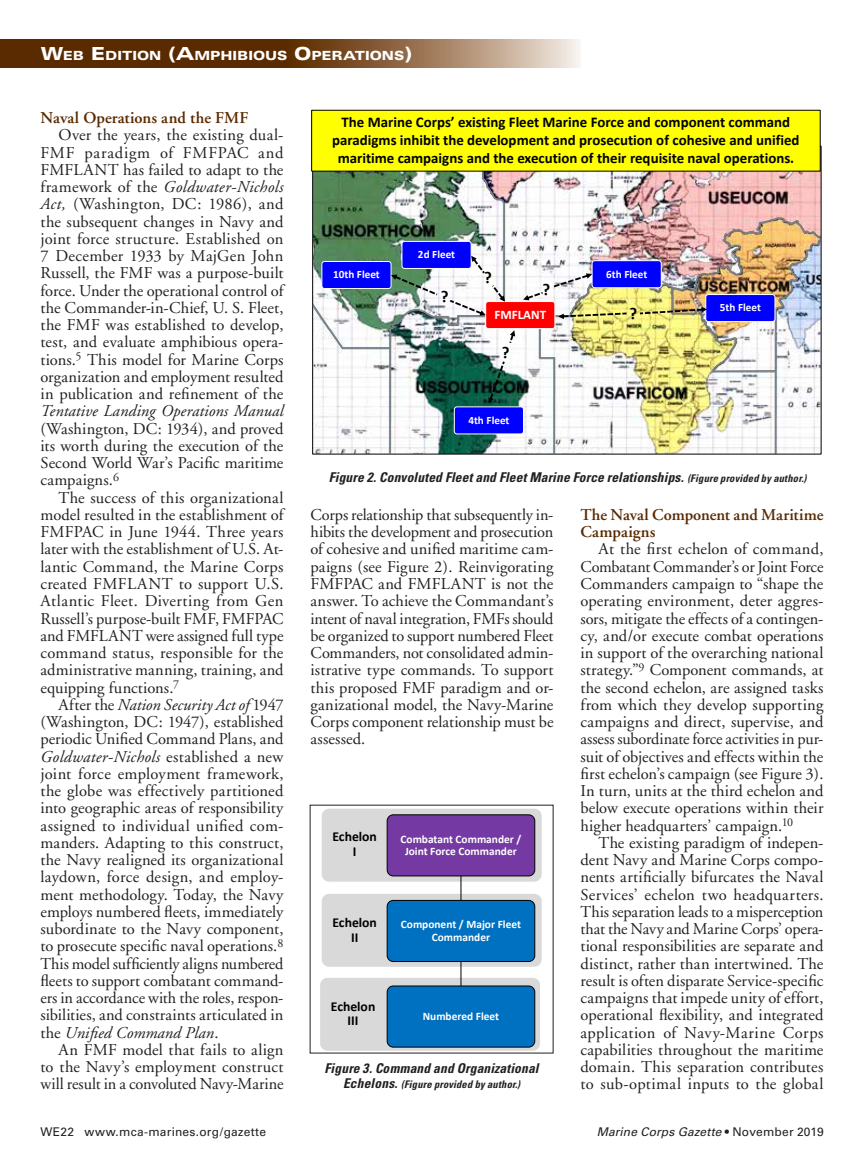
<style>
.page{position:relative;width:864px;height:1175px;background:#fff}
.page>*{position:absolute;margin:0;border:0;box-sizing:border-box;transform-origin:0 0}
.t1{font:700 16.8px "Calibri";color:#000}
.t2{font:16.5px/17.2px "Adobe Garamond";letter-spacing:.005em;color:#231f20;text-align:justify}
.t3{font:600 16.5px/17.2px "Adobe Garamond";letter-spacing:.005em;color:#5a2a00}
.t4{font:italic 16.5px "Adobe Garamond";letter-spacing:.005em;color:#231f20}
.t5{font:700 14.85px/17.7px "Calibri";color:#000;text-align:center}
.t6{font:700 13.65px/14.7px "Calibri";color:#000;text-align:center}
.t7{font:italic 700 condensed 13.5px "Univers";letter-spacing:.01em;color:#231f20}
.t8{font:700 13.05px "Calibri";color:#fff}
.t9{font:900 expanded 12.6px "Univers";color:#fff}
.t10{font:12px "Univers";letter-spacing:.02em;color:#231f20}
.t11{font:italic 12px "Univers";letter-spacing:.015em;color:#231f20}
.t12{font:700 11.4px/12.5px "Calibri";color:#fff;text-align:center}
.t13{font:700 11.1px "Calibri";color:#fff}
.t14{font:italic 700 condensed 10.5px "Univers";letter-spacing:.015em;color:#231f20}
.s1{font-size:18px}
.s2{font-style:italic}
.s3{font-size:10.5px}
.s4{font-size:13.5px}
.s5{font-style:normal}
</style>
<div class="page">
<svg style="left:0;top:40px;width:580px;height:28px;background:#7f5632"></svg>
<svg style="left:320px;top:808px;width:222px;height:243px;background:#819bc7"></svg>
<svg style="left:311px;top:109px;width:511px;height:346px"></svg>
<img style="left:314px;top:172px;width:506px;height:280px">
<hr style="left:389px;top:333px;width:2px;height:121px;background:#7f7f7f">
<hr style="left:342px;top:347px;width:48px;height:2px;background:#7f7f7f">
<svg style="left:311px;top:303px;width:34px;height:47px"></svg>
<hr style="left:503px;top:202px;width:2px;height:114px;background:#7f7f7f">
<hr style="left:553px;top:357px;width:2px;height:97px;background:#7f7f7f">
<hr style="left:775px;top:309px;width:1px;height:144px;background:#7f7f7f">
<svg style="left:473px;top:172px;width:33px;height:33px"></svg>
<div style="left:312px;top:110px;width:508px;height:61px;background:#ff0"></div>
<div style="left:486px;top:301px;width:69px;height:27px;background:#f00;border-radius:3px"></div>
<div style="left:485px;top:301px;width:70px;height:28px;border:1px solid #fff;border-radius:3px"></div>
<div style="left:402px;top:241px;width:69px;height:27px;background:#00f;border-radius:3px"></div>
<div style="left:401px;top:241px;width:71px;height:28px;border:1px solid #fff;border-radius:3px"></div>
<div style="left:454px;top:407px;width:70px;height:27px;background:#00f;border-radius:3px"></div>
<div style="left:454px;top:406px;width:70px;height:28px;border:1px solid #fff;border-radius:3px"></div>
<div style="left:322px;top:261px;width:69px;height:27px;background:#00f;border-radius:3px"></div>
<div style="left:321px;top:261px;width:71px;height:28px;border:1px solid #fff;border-radius:3px"></div>
<svg style="left:488px;top:361px;width:17px;height:42px"></svg>
<svg style="left:509px;top:330px;width:6px;height:13px"></svg>
<img style="left:388px;top:256px;width:98px;height:84px">
<svg style="left:492px;top:285px;width:13px;height:17px"></svg>
<img style="left:523px;top:216px;width:299px;height:157px">
<p class="t9" style="left:41px;top:48px;width:373px"><span class="s1">W</span>EB <span class="s1">E</span> DITION <span class="s1">(A</span>MPHIBIOUS <span class="s1">O</span> PERATIONS<span class="s1">)</span></p>
<p class="t3" style="left:40px;top:109px;width:209px">Naval Operations and the FMF</p>
<p class="t2" style="left:40px;top:127px;width:245px;text-indent:18px">Over the years, the existing dual-FMF paradigm of FMFPAC and FMFLANT has failed to adapt to the framework of the <span class="s2">Goldwater-Nichols Act,</span> (Washington, DC: 1986), and the subsequent changes in Navy and joint force structure. Established on 7 December 1933 by MajGen John Russell, the FMF was a purpose-built force. Under the operational control of the Commander-in-Chief, U. S. Fleet, the FMF was established to develop, test, and evaluate amphibious opera&shy;tions.<sup>5</sup> This model for Marine Corps organization and employment resulted in publication and refinement of the</p>
<p class="t4" style="left:40px;top:402px;width:245px">Tentative Landing Operations Manual</p>
<p class="t2" style="left:40px;top:420px;width:245px">(Washington, DC: 1934), and proved its worth during the execution of the Second World War’s Pacific maritime campaigns.<sup>6</sup></p>
<p class="t2" style="left:40px;top:489px;width:245px;text-indent:18px">The success of this organizational model resulted in the establishment of FMFPAC in June 1944. Three years later with the establishment of U.S. At&shy;lantic Command, the Marine Corps created FMFLANT to support U.S.<br>Atlantic Fleet. Diverting from Gen Russell’s purpose-built FMF, FMFPAC and FMFLANT were assigned full type command status, responsible for the administrative manning, training, and equipping functions.<sup>7</sup></p>
<p class="t2" style="left:40px;top:696px;width:245px;text-indent:18px">After the <span class="s2">Nation Security Act of</span> 1947 (Washington, DC: 1947), established periodic Unified Command Plans, and <span class="s2">Goldwater-Nichols</span> established a new joint force employment framework, the globe was effectively partitioned into geographic areas of responsibility assigned to individual unified com&shy;manders. Adapting to this construct, the Navy realigned its organizational laydown, force design, and employ&shy;ment methodology. Today, the Navy employs numbered fleets, immediately subordinate to the Navy component, to prosecute specific naval operations.<sup>8<br></sup>This model sufficiently aligns numbered fleets to support combatant command&shy;ers in accordance with the roles, respon&shy;sibilities, and constraints articulated in the <span class="s2">Unified Command Plan</span>.</p>
<p class="t2" style="left:40px;top:1041px;width:245px;text-indent:18px">An FMF model that fails to align to the Navy’s employment construct will result in a convoluted Navy-Marine</p>
<p class="t5" style="left:332px;top:113px;width:469px">The Marine Corps’ existing Fleet Marine Force and component command paradigms inhibit the development and prosecution of cohesive and unified maritime campaigns and the execution of their requisite naval operations.</p>
<p class="t13" style="left:333px;top:267px;width:48px">10th Fleet</p>
<p class="t13" style="left:418px;top:247px;width:39px">2d Fleet</p>
<p class="t1" style="left:441px;top:284px;width:9px">?</p>
<p class="t1" style="left:484px;top:266px;width:9px">?</p>
<p class="t1" style="left:542px;top:277px;width:9px">?</p>
<p class="t8" style="left:494px;top:306px;width:53px">FMFLANT</p>
<p class="t1" style="left:502px;top:341px;width:9px">?</p>
<p class="t13" style="left:468px;top:412px;width:43px">4th Fleet</p>
<p class="t13" style="left:606px;top:266px;width:43px">6th Fleet</p>
<p class="t1" style="left:629px;top:302px;width:9px">?</p>
<p class="t13" style="left:720px;top:300px;width:43px">5th Fleet</p>
<p class="t7" style="left:329px;top:469px;width:479px">Figure 2. Convoluted Fleet and Fleet Marine Force relationships. <span class="s3">(Figure provided by author.)</span></p>
<p class="t2" style="left:310px;top:506px;width:245px">Corps relationship that subsequently in&shy;hibits the development and prosecution of cohesive and unified maritime cam&shy;paigns (see Figure 2). Reinvigorating FMFPAC and FMFLANT is not the answer. To achieve the Commandant’s intent of naval integration, FMFs should be organized to support numbered Fleet Commanders, not consolidated admin&shy;istrative type commands. To support this proposed FMF paradigm and or&shy;ganizational model, the Navy-Marine Corps component relationship must be assessed.</p>
<p class="t3" style="left:580px;top:506px;width:245px">The Naval Component and Maritime<br>Campaigns</p>
<p class="t2" style="left:580px;top:541px;width:245px;text-indent:18px">At the first echelon of command, Combatant Commander’s or Joint Force Commanders campaign to “shape the operating environment, deter aggres&shy;sors, mitigate the effects of a contingen&shy;cy, and/or execute combat operations in support of the overarching national strategy.”<sup>9</sup> Component commands, at the second echelon, are assigned tasks from which they develop supporting campaigns and direct, supervise, and assess subordinate force activities in pur&shy;suit of objectives and effects within the first echelon’s campaign (see Figure 3).<br>In turn, units at the third echelon and below execute operations within their higher headquarters’ campaign.<sup>10</sup></p>
<p class="t2" style="left:581px;top:834px;width:245px;text-indent:18px">The existing paradigm of indepen&shy;dent Navy and Marine Corps compo&shy;nents artificially bifurcates the Naval Services’ echelon two headquarters.<br>This separation leads to a misperception that the Navy and Marine Corps’ opera&shy;tional responsibilities are separate and distinct, rather than intertwined. The result is often disparate Service-specific campaigns that impede unity of effort, operational flexibility, and integrated application of Navy-Marine Corps capabilities throughout the maritime domain. This separation contributes to sub-optimal inputs to the global</p>
<p class="t6" style="left:332px;top:829px;width:46px">Echelon<br>I</p>
<p class="t12" style="left:401px;top:832px;width:122px">Combatant Commander /<br>Joint Force Commander</p>
<p class="t6" style="left:332px;top:914px;width:46px">Echelon<br>II</p>
<p class="t12" style="left:401px;top:917px;width:122px">Component / Major Fleet<br>Commander</p>
<p class="t6" style="left:331px;top:998px;width:46px">Echelon<br>III</p>
<p class="t12" style="left:423px;top:1009px;width:78px">Numbered Fleet</p>
<p class="t7" style="left:325px;top:1060px;width:216px">Figure 3. Command and Organizational</p>
<p class="t14" style="left:343px;top:1078px;width:179px"><span class="s4">Echelons.</span> (Figure provided by author.)</p>
<p class="t10" style="left:40px;top:1124px;width:227px">WE22 www.mca-marines.org/gazette</p>
<p class="t11" style="left:597px;top:1124px;width:229px">Marine Corps Gazette <span class="s5">• November 2019</span></p>
</div>
